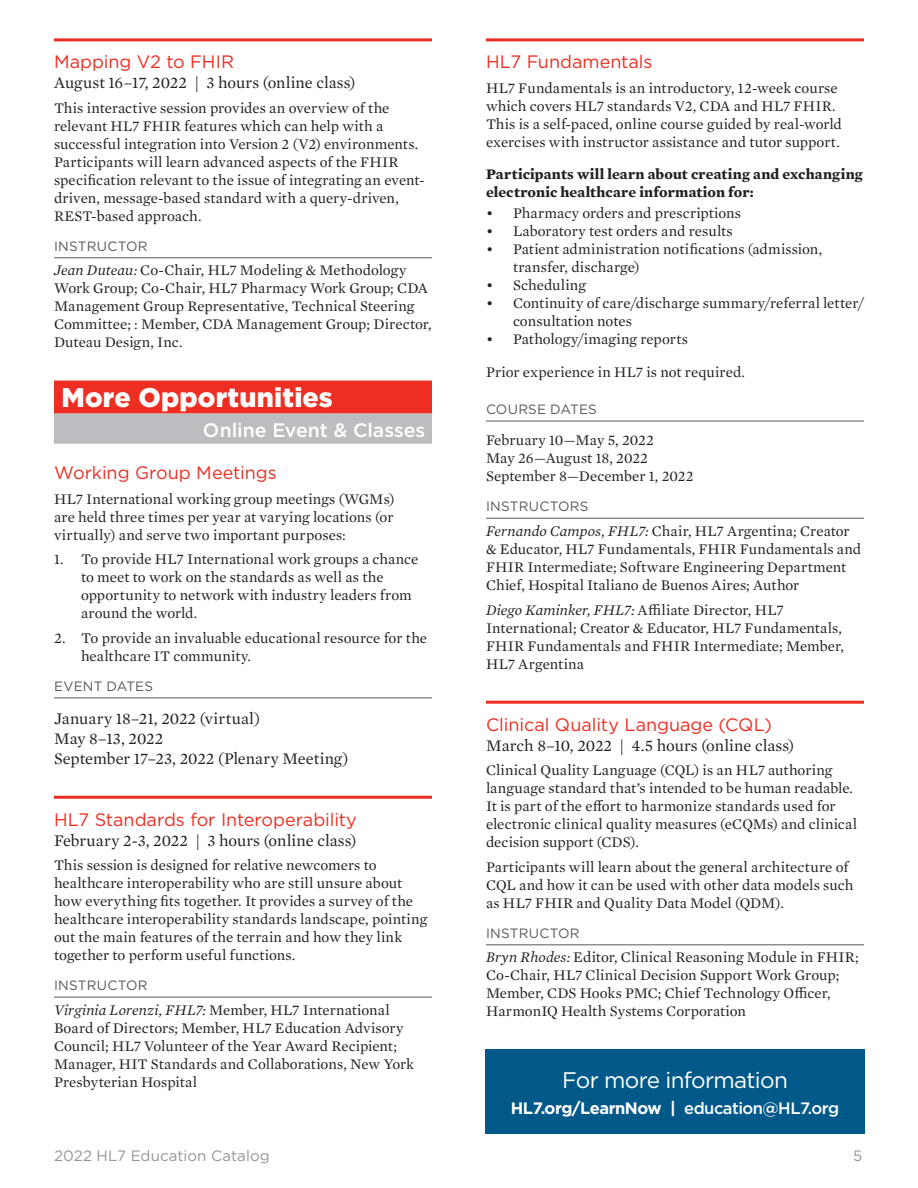
<style>
.page{position:relative;width:918px;height:1188px;background:#fff}
.page>*{position:absolute;margin:0;border:0;box-sizing:border-box;transform-origin:0 0}
.t1{font:900 27px "Gotham";letter-spacing:.01em;color:#fff}
.t2{font:22.5px "Gotham";letter-spacing:-.03em;color:#fff}
.t3{font:500 19.5px "Gotham";letter-spacing:-.005em;color:#fff}
.t4{font:18px "Gotham";color:#ee2e22}
.t5{font:16.5px/19.8px "Mercury Text G1";letter-spacing:-.005em;color:#231f20}
.t6{font:700 16.5px "Gotham";letter-spacing:-.03em;color:#fff}
.t7{font:15px/18px "Mercury Text G1";letter-spacing:.005em;color:#231f20}
.t8{font:700 15px/18px "Mercury Text G1";letter-spacing:.01em;color:#231f20}
.t9{font:15px "Gotham";letter-spacing:.005em;color:#939598}
.t10{font:13.5px "Gotham";letter-spacing:.015em;color:#57585a}
.s1{font-style:italic}
.s2{font-weight:500}
</style>
<div class="page">
<hr style="left:54px;top:38px;width:378px;height:3px;background:#ee2e22">
<hr style="left:54px;top:257px;width:378px;height:1px;background:#57585a">
<div style="left:54px;top:381px;width:378px;height:33px;background:#ee2e22"></div>
<div style="left:54px;top:414px;width:378px;height:30px;background:#bcbdc0"></div>
<hr style="left:54px;top:697px;width:378px;height:1px;background:#57585a">
<hr style="left:54px;top:796px;width:378px;height:3px;background:#ee2e22">
<hr style="left:54px;top:997px;width:378px;height:1px;background:#57585a">
<hr style="left:486px;top:38px;width:378px;height:3px;background:#ee2e22">
<hr style="left:486px;top:421px;width:378px;height:1px;background:#57585a">
<hr style="left:486px;top:518px;width:378px;height:1px;background:#57585a">
<hr style="left:486px;top:701px;width:378px;height:3px;background:#ee2e22">
<hr style="left:486px;top:944px;width:378px;height:1px;background:#57585a">
<div style="left:485px;top:1050px;width:380px;height:84px;background:#01598a"></div>
<p class="t4" style="left:54px;top:51px;width:182px">Mapping V2 to FHIR</p>
<p class="t5" style="left:54px;top:72px;width:303px">August 16–17, 2022 | 3 hours (online class)</p>
<p class="t7" style="left:54px;top:98px;width:372px">This interactive session provides an overview of the relevant HL7 FHIR features which can help with a successful integration into Version 2 (V2) environments.<br>Participants will learn advanced aspects of the FHIR specification relevant to the issue of integrating an event&shy;driven, message-based standard with a query-driven, REST-based approach.</p>
<p class="t10" style="left:54px;top:237px;width:95px">INSTRUCTOR</p>
<p class="t7" style="left:54px;top:261px;width:379px"><span class="s1">Jean Duteau:</span> Co-Chair, HL7 Modeling &amp; Methodology Work Group; Co-Chair, HL7 Pharmacy Work Group; CDA Management Group Representative, Technical Steering Committee; : Member, CDA Management Group; Director, Duteau Design, Inc.</p>
<h1 class="t1" style="left:61px;top:379px;width:273px">More Opportunities</h1>
<h3 class="t3" style="left:203px;top:419px;width:224px">Online Event &amp; Classes</h3>
<p class="t4" style="left:54px;top:461px;width:224px">Working Group Meetings</p>
<p class="t7" style="left:54px;top:489px;width:342px;text-align:justify">HL7 International working group meetings (WGMs) are held three times per year at varying locations (or virtually) and serve two important purposes:</p>
<p class="t7" style="left:81px;top:550px;width:339px;text-indent:-27px">1. To provide HL7 International work groups a chance to meet to work on the standards as well as the opportunity to network with industry leaders from around the world.</p>
<p class="t7" style="left:81px;top:628px;width:348px;text-indent:-27px">2. To provide an invaluable educational resource for the healthcare IT community.</p>
<p class="t10" style="left:54px;top:677px;width:101px">EVENT DATES</p>
<p class="t5" style="left:54px;top:708px;width:296px">January 18–21, 2022 (virtual)<br>May 8–13, 2022<br>September 17–23, 2022 (Plenary Meeting)</p>
<p class="t4" style="left:54px;top:808px;width:304px">HL7 Standards for Interoperability</p>
<p class="t5" style="left:54px;top:829px;width:304px">February 2-3, 2022 | 3 hours (online class)</p>
<p class="t7" style="left:54px;top:856px;width:375px">This session is designed for relative newcomers to healthcare interoperability who are still unsure about how everything fits together. It provides a survey of the healthcare interoperability standards landscape, pointing out the main features of the terrain and how they link together to perform useful functions.</p>
<p class="t10" style="left:54px;top:977px;width:95px">INSTRUCTOR</p>
<p class="t7" style="left:54px;top:1000px;width:362px"><span class="s1">Virginia Lorenzi, FHL7:</span> Member, HL7 International Board of Directors; Member, HL7 Education Advisory Council; HL7 Volunteer of the Year Award Recipient; Manager, HIT Standards and Collaborations, New York Presbyterian Hospital</p>
<p class="t4" style="left:486px;top:51px;width:168px">HL7 Fundamentals</p>
<p class="t7" style="left:486px;top:78px;width:357px">HL7 Fundamentals is an introductory, 12-week course which covers HL7 standards V2, CDA and HL7 FHIR.<br>This is a self-paced, online course guided by real-world exercises with instructor assistance and tutor support.</p>
<p class="t8" style="left:486px;top:164px;width:378px">Participants will learn about creating and exchanging electronic healthcare information for:</p>
<p class="t7" style="left:486px;top:203px;width:257px">• Pharmacy orders and prescriptions</p>
<p class="t7" style="left:486px;top:221px;width:248px">• Laboratory test orders and results</p>
<p class="t7" style="left:513px;top:239px;width:311px;text-indent:-27px">• Patient administration notifications (admission, transfer, discharge)</p>
<p class="t7" style="left:486px;top:275px;width:101px">• Scheduling</p>
<p class="t7" style="left:513px;top:293px;width:353px;text-indent:-27px">• Continuity of care/discharge summary/referral letter/ consultation notes</p>
<p class="t7" style="left:486px;top:329px;width:203px">• Pathology/imaging reports</p>
<p class="t7" style="left:486px;top:363px;width:261px">Prior experience in HL7 is not required.</p>
<p class="t10" style="left:486px;top:400px;width:112px">COURSE DATES</p>
<p class="t7" style="left:486px;top:431px;width:209px">February 10—May 5, 2022<br>May 26—August 18, 2022<br>September 8—December 1, 2022</p>
<p class="t10" style="left:486px;top:498px;width:104px">INSTRUCTORS</p>
<p class="t7" style="left:486px;top:521px;width:377px"><span class="s1">Fernando Campos, FHL7:</span> Chair, HL7 Argentina; Creator &amp; Educator, HL7 Fundamentals, FHIR Fundamentals and FHIR Intermediate; Software Engineering Department Chief, Hospital Italiano de Buenos Aires; Author</p>
<p class="t7" style="left:486px;top:600px;width:360px"><span class="s1">Diego Kaminker, FHL7:</span> Affiliate Director, HL7<br>International; Creator &amp; Educator, HL7 Fundamentals, FHIR Fundamentals and FHIR Intermediate; Member, HL7 Argentina</p>
<p class="t4" style="left:486px;top:713px;width:287px">Clinical Quality Language (CQL)</p>
<p class="t5" style="left:486px;top:734px;width:310px">March 8–10, 2022 | 4.5 hours (online class)</p>
<p class="t7" style="left:486px;top:760px;width:372px">Clinical Quality Language (CQL) is an HL7 authoring language standard that’s intended to be human readable.<br>It is part of the effort to harmonize standards used for electronic clinical quality measures (eCQMs) and clinical decision support (CDS).</p>
<p class="t7" style="left:486px;top:857px;width:369px">Participants will learn about the general architecture of<br>CQL and how it can be used with other data models such as HL7 FHIR and Quality Data Model (QDM).</p>
<p class="t10" style="left:486px;top:924px;width:95px">INSTRUCTOR</p>
<p class="t7" style="left:486px;top:948px;width:374px"><span class="s1">Bryn Rhodes:</span> Editor, Clinical Reasoning Module in FHIR; Co-Chair, HL7 Clinical Decision Support Work Group; Member, CDS Hooks PMC; Chief Technology Officer, HarmonIQ Health Systems Corporation</p>
<h2 class="t2" style="left:562px;top:1066px;width:227px">For more information</h2>
<p class="t6" style="left:511px;top:1097px;width:330px">HL7.org/LearnNow | <span class="s2">education@HL7.org</span></p>
<p class="t9" style="left:54px;top:1146px;width:217px">2022 HL7 Education Catalog</p>
<p class="t9" style="left:853px;top:1146px;width:11px">5</p>
</div>
